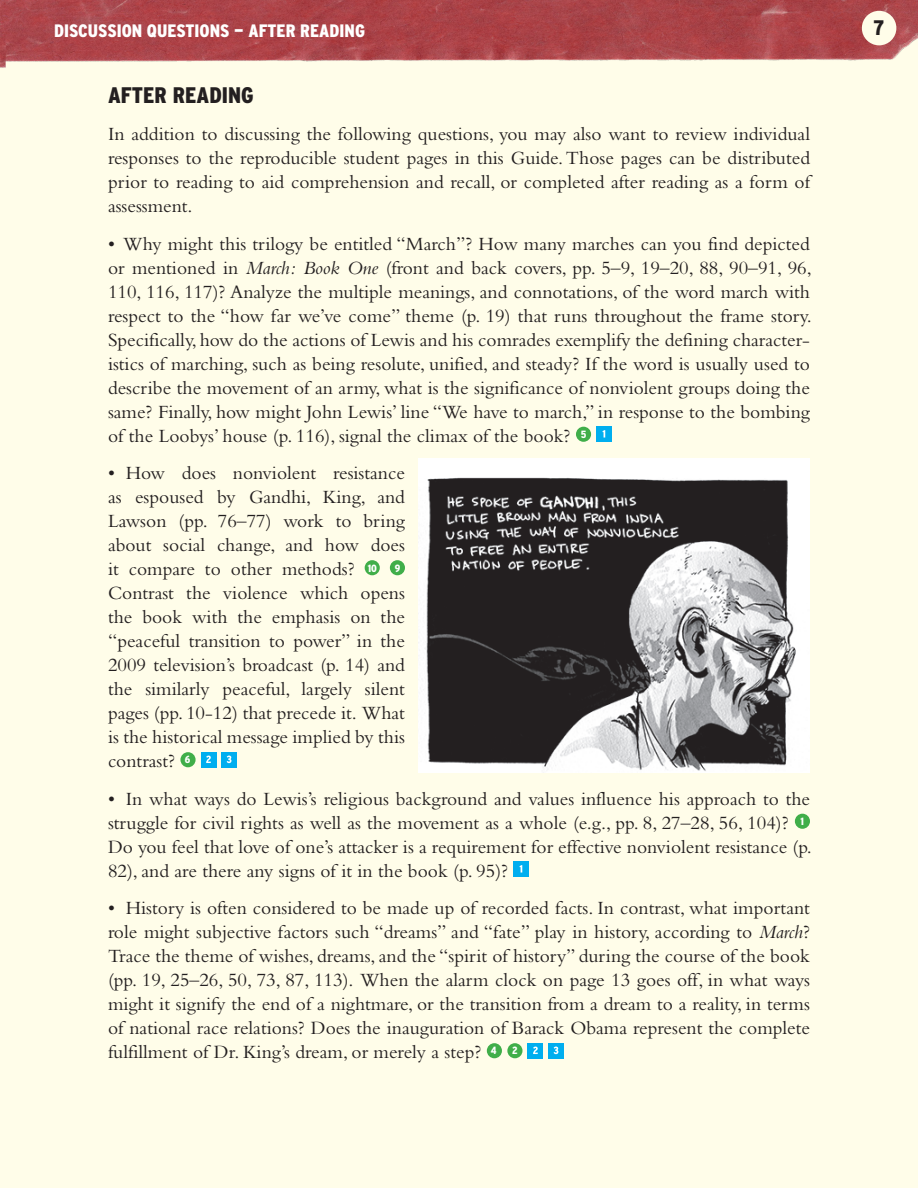
<style>
.page{position:relative;width:918px;height:1188px;background:#fffde9}
.page>*{position:absolute;margin:0;border:0;box-sizing:border-box;transform-origin:0 0}
.Paragraph_Style_1{font:900 condensed 22.5px "Interstate";color:#231f20}
.t1{font:900 condensed 21px "Interstate";color:#231f20}
.Paragraph_Style_1-2{font:19.5px/24px "Bembo";color:#231f20;text-align:justify}
.t2{font:900 condensed 18px "Interstate";color:#fff}
.t3{font:900 condensed 10.5px "Interstate";color:#fff}
.s1{font-family:"M Bembo";font-style:italic}
</style>
<div class="page">
<img style="left:0;top:0;width:918px;height:68px">
<div style="left:862px;top:11px;width:34px;height:34px;background:#fffde9;border-radius:50%"></div>
<div style="left:576px;top:427px;width:15px;height:15px;background:#40ae49;border-radius:50%"></div>
<div style="left:597px;top:427px;width:15px;height:15px;background:#00aeef"></div>
<svg style="left:603px;top:430px;width:2px;height:8px"></svg>
<div style="left:365px;top:560px;width:15px;height:15px;background:#40ae49;border-radius:50%"></div>
<div style="left:390px;top:560px;width:15px;height:15px;background:#40ae49;border-radius:50%"></div>
<div style="left:180px;top:752px;width:16px;height:15px;background:#40ae49;border-radius:50%"></div>
<div style="left:201px;top:752px;width:15px;height:15px;background:#00aeef"></div>
<svg style="left:206px;top:756px;width:5px;height:7px"></svg>
<div style="left:222px;top:752px;width:15px;height:15px;background:#00aeef"></div>
<svg style="left:227px;top:756px;width:4px;height:7px"></svg>
<div style="left:795px;top:814px;width:15px;height:15px;background:#40ae49;border-radius:50%"></div>
<div style="left:514px;top:862px;width:15px;height:15px;background:#00aeef"></div>
<svg style="left:520px;top:865px;width:2px;height:8px"></svg>
<div style="left:487px;top:1043px;width:15px;height:15px;background:#40ae49;border-radius:50%"></div>
<div style="left:507px;top:1043px;width:16px;height:15px;background:#40ae49;border-radius:50%"></div>
<div style="left:528px;top:1043px;width:15px;height:15px;background:#00aeef"></div>
<svg style="left:533px;top:1047px;width:5px;height:7px"></svg>
<div style="left:548px;top:1043px;width:16px;height:15px;background:#00aeef"></div>
<svg style="left:554px;top:1047px;width:4px;height:7px"></svg>
<img style="left:418px;top:459px;width:392px;height:313px">
<p class="t2" style="left:54px;top:20px;width:313px">DISCUSSION QUESTIONS — AFTER READING</p>
<p class="Paragraph_Style_1" style="left:108px;top:82px;width:147px">AFTER READING</p>
<p class="Paragraph_Style_1-2" style="left:108px;top:122px;width:704px">In addition to discussing the following questions, you may also want to review individual responses to the reproducible student pages in this Guide. Those pages can be distributed prior to reading to aid comprehension and recall, or completed after reading as a form of assessment.</p>
<p class="Paragraph_Style_1-2" style="left:108px;top:231px;width:705px">• Why might this trilogy be entitled “March”? How many marches can you find depicted or mentioned in <span class="s1">March: Book One</span> (front and back covers, pp. 5–9, 19–20, 88, 90–91, 96, 110, 116, 117)? Analyze the multiple meanings, and connotations, of the word march with respect to the “how far we’ve come” theme (p. 19) that runs throughout the frame story.<br>Specifically, how do the actions of Lewis and his comrades exemplify the defining character&shy;istics of marching, such as being resolute, unified, and steady? If the word is usually used to describe the movement of an army, what is the significance of nonviolent groups doing the same? Finally, how might John Lewis’ line “We have to march,” in response to the bombing of the Loobys’ house (p. 116), signal the climax of the book?</p>
<p class="t3" style="left:581px;top:429px;width:7px">5</p>
<p class="Paragraph_Style_1-2" style="left:108px;top:461px;width:299px">• How does nonviolent resistance as espoused by Gandhi, King, and Lawson (pp. 76–77) work to bring about social change, and how does it compare to other methods?</p>
<p class="t3" style="left:368px;top:562px;width:11px">10</p>
<p class="t3" style="left:395px;top:562px;width:7px">9</p>
<p class="Paragraph_Style_1-2" style="left:108px;top:581px;width:299px">Contrast the violence which opens the book with the emphasis on the “peaceful transition to power” in the 2009 television’s broadcast (p. 14) and the similarly peaceful, largely silent pages (pp. 10-12) that precede it. What is the historical message implied by this contrast?</p>
<p class="t3" style="left:185px;top:754px;width:7px">6</p>
<p class="Paragraph_Style_1-2" style="left:108px;top:786px;width:704px">• In what ways do Lewis’s religious background and values influence his approach to the struggle for civil rights as well as the movement as a whole (e.g., pp. 8, 27–28, 56, 104)?</p>
<p class="t3" style="left:800px;top:815px;width:5px">1</p>
<p class="Paragraph_Style_1-2" style="left:108px;top:834px;width:706px">Do you feel that love of one’s attacker is a requirement for effective nonviolent resistance (p.<br>82), and are there any signs of it in the book (p. 95)?</p>
<p class="Paragraph_Style_1-2" style="left:108px;top:896px;width:704px">• History is often considered to be made up of recorded facts. In contrast, what important role might subjective factors such “dreams” and “fate” play in history, according to <span class="s1">March</span>?<br>Trace the theme of wishes, dreams, and the “spirit of history” during the course of the book (pp. 19, 25–26, 50, 73, 87, 113). When the alarm clock on page 13 goes off, in what ways might it signify the end of a nightmare, or the transition from a dream to a reality, in terms of national race relations? Does the inauguration of Barack Obama represent the complete fulfillment of Dr. King’s dream, or merely a step?</p>
<p class="t3" style="left:491px;top:1045px;width:7px">4</p>
<p class="t3" style="left:512px;top:1045px;width:7px">2</p>
<p class="t1" style="left:874px;top:16px;width:12px">7</p>
</div>
